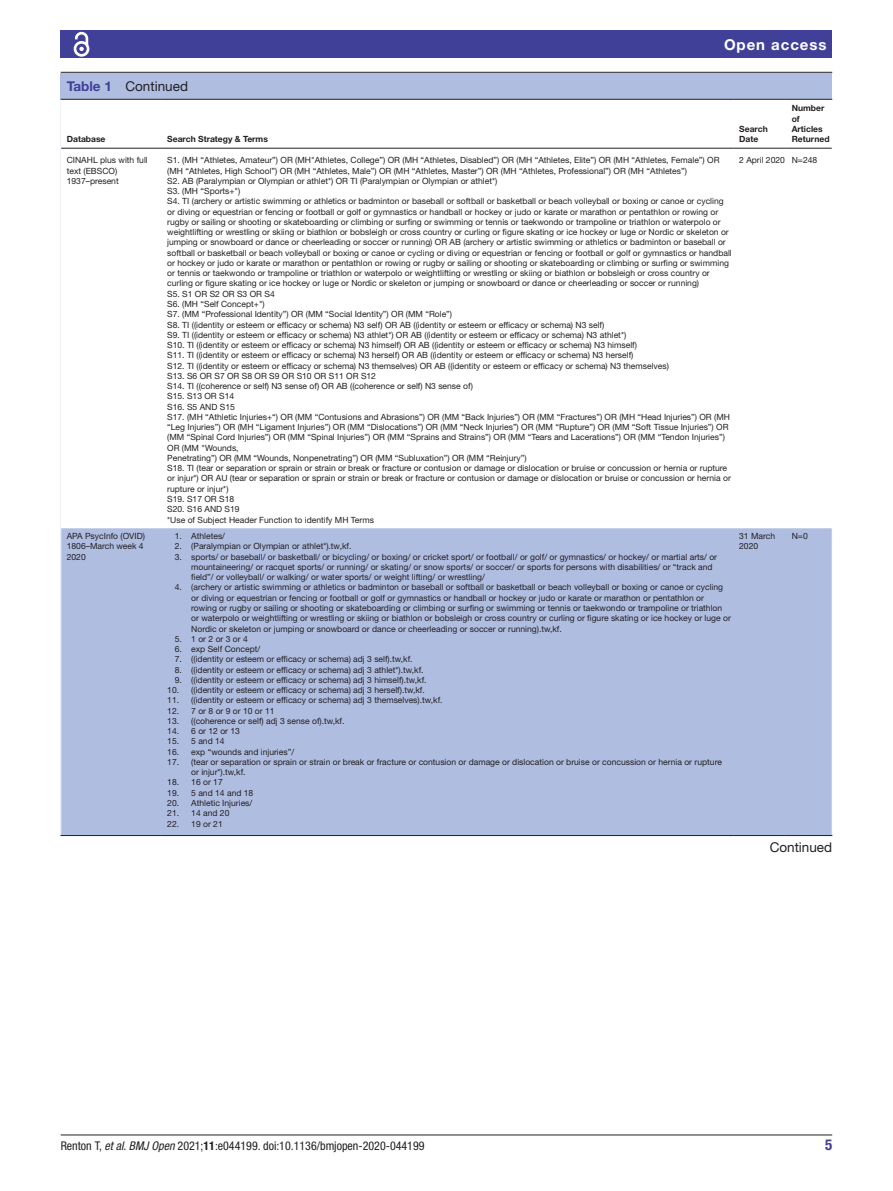
<style>
.page{position:relative;width:893px;height:1191px;background:#fff}
.page>*{position:absolute;margin:0;border:0;box-sizing:border-box;transform-origin:0 0}
.t1{font:700 15px "Helvetica Neue LT Std";letter-spacing:.065em;color:#fff}
.t2{font:700 condensed 15px "Helvetica Neue LT Std";color:#414099}
.t3{font:13.5px "Helvetica Neue LT Std";color:#231f20}
.t4{font:condensed 12px "Helvetica Neue LT Std";color:#231f20}
.t5{font:8.55px/10.2px "Helvetica Neue LT Std";color:#231f20}
.t6{font:700 8.55px/10.2px "Helvetica Neue LT Std";color:#231f20}
.s1{font-weight:700;color:#414099}
.s2{font-style:italic}
.s3{font-weight:700}
</style>
<div class="page">
<hr style="left:61px;top:1134px;width:771px;height:1px;background:#231f20">
<div style="left:61px;top:31px;width:771px;height:27px;background:#414099"></div>
<svg style="left:73px;top:31px;width:17px;height:26px"></svg>
<div style="left:61px;top:528px;width:771px;height:307px;background:#afbde1"></div>
<hr style="left:61px;top:99px;width:100px;height:1px;background:#231f20">
<hr style="left:61px;top:148px;width:100px;height:1px;background:#231f20">
<hr style="left:161px;top:99px;width:572px;height:1px;background:#231f20">
<hr style="left:161px;top:148px;width:572px;height:1px;background:#231f20">
<hr style="left:733px;top:99px;width:53px;height:1px;background:#231f20">
<hr style="left:733px;top:148px;width:53px;height:1px;background:#231f20">
<hr style="left:786px;top:99px;width:46px;height:1px;background:#231f20">
<hr style="left:786px;top:148px;width:46px;height:1px;background:#231f20">
<hr style="left:61px;top:835px;width:100px;height:1px;background:#231f20">
<hr style="left:161px;top:835px;width:572px;height:1px;background:#231f20">
<hr style="left:733px;top:835px;width:53px;height:1px;background:#231f20">
<hr style="left:786px;top:835px;width:46px;height:1px;background:#231f20">
<div style="left:61px;top:73px;width:771px;height:18px;background:#afbde1"></div>
<hr style="left:61px;top:72px;width:771px;height:1px;background:#231f20">
<h2 class="t3" style="left:67px;top:78px;width:123px"><span class="s1">Table 1</span> Continued</h2>
<h1 class="t1" style="left:724px;top:35px;width:104px">Open access</h1>
<p class="t6" style="left:67px;top:134px;width:40px">Database</p>
<p class="t6" style="left:167px;top:134px;width:102px">Search Strategy &amp; Terms</p>
<p class="t6" style="left:739px;top:124px;width:30px">Search<br>Date</p>
<p class="t6" style="left:792px;top:103px;width:39px">Number of<br>Articles<br>Returned</p>
<p class="t5" style="left:67px;top:155px;width:83px">CINAHL plus with full text (EBSCO)<br>1937–present</p>
<p class="t5" style="left:167px;top:155px;width:566px">S1. (MH “Athletes, Amateur”) OR (MH"Athletes, College”) OR (MH “Athletes, Disabled”) OR (MH “Athletes, Elite”) OR (MH “Athletes, Female”) OR (MH “Athletes, High School”) OR (MH “Athletes, Male”) OR (MH “Athletes, Master”) OR (MH “Athletes, Professional”) OR (MH “Athletes”)<br>S2. AB (Paralympian or Olympian or athlet*) OR TI (Paralympian or Olympian or athlet*)<br>S3. (MH “Sports+")<br>S4. TI (archery or artistic swimming or athletics or badminton or baseball or softball or basketball or beach volleyball or boxing or canoe or cycling or diving or equestrian or fencing or football or golf or gymnastics or handball or hockey or judo or karate or marathon or pentathlon or rowing or rugby or sailing or shooting or skateboarding or climbing or surfing or swimming or tennis or taekwondo or trampoline or triathlon or waterpolo or weightlifting or wrestling or skiing or biathlon or bobsleigh or cross country or curling or figure skating or ice hockey or luge or Nordic or skeleton or jumping or snowboard or dance or cheerleading or soccer or running) OR AB (archery or artistic swimming or athletics or badminton or baseball or softball or basketball or beach volleyball or boxing or canoe or cycling or diving or equestrian or fencing or football or golf or gymnastics or handball or hockey or judo or karate or marathon or pentathlon or rowing or rugby or sailing or shooting or skateboarding or climbing or surfing or swimming or tennis or taekwondo or trampoline or triathlon or waterpolo or weightlifting or wrestling or skiing or biathlon or bobsleigh or cross country or curling or figure skating or ice hockey or luge or Nordic or skeleton or jumping or snowboard or dance or cheerleading or soccer or running)<br>S5. S1 OR S2 OR S3 OR S4<br>S6. (MH “Self Concept+")<br>S7. (MM “Professional Identity”) OR (MM “Social Identity”) OR (MM “Role”)<br>S8. TI ((identity or esteem or efficacy or schema) N3 self) OR AB ((identity or esteem or efficacy or schema) N3 self)<br>S9. TI ((identity or esteem or efficacy or schema) N3 athlet*) OR AB ((identity or esteem or efficacy or schema) N3 athlet*)<br>S10. TI ((identity or esteem or efficacy or schema) N3 himself) OR AB ((identity or esteem or efficacy or schema) N3 himself)<br>S11. TI ((identity or esteem or efficacy or schema) N3 herself) OR AB ((identity or esteem or efficacy or schema) N3 herself)<br>S12. TI ((identity or esteem or efficacy or schema) N3 themselves) OR AB ((identity or esteem or efficacy or schema) N3 themselves)<br>S13. S6 OR S7 OR S8 OR S9 OR S10 OR S11 OR S12<br>S14. TI ((coherence or self) N3 sense of) OR AB ((coherence or self) N3 sense of)<br>S15. S13 OR S14<br>S16. S5 AND S15<br>S17. (MH “Athletic Injuries+“) OR (MM “Contusions and Abrasions”) OR (MM “Back Injuries”) OR (MM “Fractures”) OR (MH “Head Injuries”) OR (MH “Leg Injuries”) OR (MH “Ligament Injuries”) OR (MM “Dislocations”) OR (MM “Neck Injuries”) OR (MM “Rupture”) OR (MM “Soft Tissue Injuries”) OR (MM “Spinal Cord Injuries”) OR (MM “Spinal Injuries”) OR (MM “Sprains and Strains”) OR (MM “Tears and Lacerations”) OR (MM “Tendon Injuries”)<br>OR (MM "Wounds,<br>Penetrating”) OR (MM “Wounds, Nonpenetrating”) OR (MM “Subluxation”) OR (MM “Reinjury”)<br>S18. TI (tear or separation or sprain or strain or break or fracture or contusion or damage or dislocation or bruise or concussion or hernia or rupture or injur*) OR AU (tear or separation or sprain or strain or break or fracture or contusion or damage or dislocation or bruise or concussion or hernia or rupture or injur*)<br>S19. S17 OR S18<br>S20. S16 AND S19<br>*Use of Subject Header Function to identify MH Terms</p>
<p class="t5" style="left:739px;top:155px;width:80px">2 April 2020 N=248</p>
<p class="t5" style="left:67px;top:531px;width:80px">APA PsycInfo (OVID)<br>1806–March week 4<br>2020</p>
<p class="t5" style="left:175px;top:531px;width:52px">1. Athletes/</p>
<p class="t5" style="left:739px;top:531px;width:37px">31 March<br>2020</p>
<p class="t5" style="left:792px;top:531px;width:18px">N=0</p>
<p class="t5" style="left:175px;top:541px;width:178px">2. (Paralympian or Olympian or athlet*).tw,kf.</p>
<p class="t5" style="left:191px;top:551px;width:527px;text-indent:-17px">3. sports/ or baseball/ or basketball/ or bicycling/ or boxing/ or cricket sport/ or football/ or golf/ or gymnastics/ or hockey/ or martial arts/ or mountaineering/ or racquet sports/ or running/ or skating/ or snow sports/ or soccer/ or sports for persons with disabilities/ or “track and field”/ or volleyball/ or walking/ or water sports/ or weight lifting/ or wrestling/</p>
<p class="t5" style="left:191px;top:582px;width:541px;text-indent:-17px">4. (archery or artistic swimming or athletics or badminton or baseball or softball or basketball or beach volleyball or boxing or canoe or cycling or diving or equestrian or fencing or football or golf or gymnastics or handball or hockey or judo or karate or marathon or pentathlon or rowing or rugby or sailing or shooting or skateboarding or climbing or surfing or swimming or tennis or taekwondo or trampoline or triathlon or waterpolo or weightlifting or wrestling or skiing or biathlon or bobsleigh or cross country or curling or figure skating or ice hockey or luge or Nordic or skeleton or jumping or snowboard or dance or cheerleading or soccer or running).tw,kf.</p>
<p class="t5" style="left:175px;top:633px;width:75px">5. 1 or 2 or 3 or 4</p>
<p class="t5" style="left:175px;top:644px;width:87px">6. exp Self Concept/</p>
<p class="t5" style="left:175px;top:654px;width:239px">7. ((identity or esteem or efficacy or schema) adj 3 self).tw,kf.</p>
<p class="t5" style="left:175px;top:664px;width:250px">8. ((identity or esteem or efficacy or schema) adj 3 athlet*).tw,kf.</p>
<p class="t5" style="left:175px;top:674px;width:253px">9. ((identity or esteem or efficacy or schema) adj 3 himself).tw,kf.</p>
<p class="t5" style="left:167px;top:685px;width:259px">10. ((identity or esteem or efficacy or schema) adj 3 herself).tw,kf.</p>
<p class="t5" style="left:167px;top:695px;width:277px">11. ((identity or esteem or efficacy or schema) adj 3 themselves).tw,kf.</p>
<p class="t5" style="left:167px;top:705px;width:109px">12. 7 or 8 or 9 or 10 or 11</p>
<p class="t5" style="left:167px;top:715px;width:179px">13. ((coherence or self) adj 3 sense of).tw,kf.</p>
<p class="t5" style="left:167px;top:726px;width:74px">14. 6 or 12 or 13</p>
<p class="t5" style="left:167px;top:736px;width:59px">15. 5 and 14</p>
<p class="t5" style="left:167px;top:746px;width:128px">16. exp “wounds and injuries”/</p>
<p class="t5" style="left:191px;top:756px;width:532px;text-indent:-24px">17. (tear or separation or sprain or strain or break or fracture or contusion or damage or dislocation or bruise or concussion or hernia or rupture or injur*).tw,kf.</p>
<p class="t5" style="left:167px;top:777px;width:57px">18. 16 or 17</p>
<p class="t5" style="left:167px;top:787px;width:88px">19. 5 and 14 and 18</p>
<p class="t5" style="left:167px;top:797px;width:87px">20. Athletic Injuries/</p>
<p class="t5" style="left:167px;top:808px;width:64px">21. 14 and 20</p>
<p class="t5" style="left:167px;top:818px;width:57px">22. 19 or 21</p>
<h2 class="t3" style="left:770px;top:839px;width:64px">Continued</h2>
<h3 class="t4" style="left:61px;top:1138px;width:365px">Renton T, <span class="s2">et al</span>. <span class="s2">BMJ Open</span> 2021;<span class="s3">11</span>:e044199. doi:10.1136/bmjopen-2020-044199</h3>
<h1 class="t2" style="left:825px;top:1135px;width:9px">5</h1>
</div>
